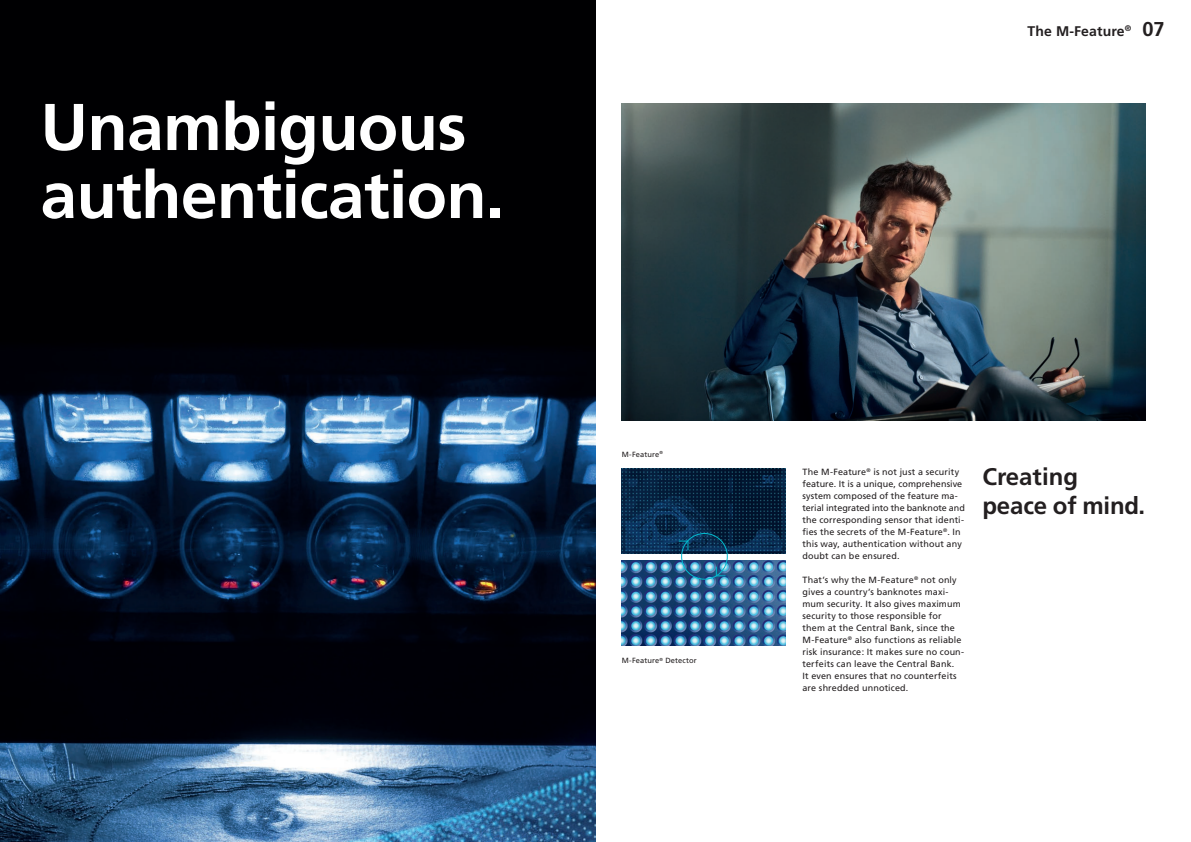
<style>
.page{position:relative;width:1191px;height:842px;background:#fff}
.page>*{position:absolute;margin:0;border:0;box-sizing:border-box;transform-origin:0 0}
.t1{font:700 66px/68px "Frutiger";letter-spacing:-.01em;color:#fff}
.t2{font:700 24px/28.8px "Frutiger";letter-spacing:-.005em;color:#231f20}
.t3{font:700 20px "Frutiger";color:#231f20}
.t4{font:700 14px "Frutiger";letter-spacing:.01em;color:#231f20}
.t5{font:9px/12px "Frutiger";letter-spacing:.015em;color:#231f20}
.t6{font:7.5px "Frutiger";letter-spacing:.015em;color:#231f20}
</style>
<div class="page">
<img style="left:0;top:0;width:595px;height:842px">
<img style="left:622px;top:468px;width:163px;height:86px">
<img style="left:622px;top:560px;width:163px;height:86px">
<svg style="left:715px;top:566px;width:11px;height:11px"></svg>
<div style="left:681px;top:533px;width:47px;height:47px;border:1px solid #03bace;border-radius:50%"></div>
<svg style="left:678px;top:540px;width:11px;height:11px"></svg>
<img style="left:622px;top:104px;width:523px;height:316px">
<h1 class="t1" style="left:40px;top:92px;width:465px">Unambiguous authentication.</h1>
<h3 class="t4" style="left:1027px;top:23px;width:105px">The M-Feature<sup>®</sup></h3>
<h3 class="t3" style="left:1142px;top:17px;width:24px">07</h3>
<p class="t6" style="left:622px;top:450px;width:43px">M-Feature<sup>®</sup></p>
<p class="t6" style="left:622px;top:656px;width:76px">M-Feature<sup>®</sup> Detector</p>
<p class="t5" style="left:802px;top:466px;width:164px">The M-Feature<sup>®</sup> is not just a security feature. It is a unique, comprehensive system composed of the feature ma&shy;terial integrated into the banknote and the corresponding sensor that identi&shy;fies the secrets of the M-Feature<sup>®</sup>. In this way, authentication without any doubt can be ensured.</p>
<p class="t5" style="left:802px;top:574px;width:163px">That’s why the M-Feature<sup>®</sup> not only gives a country’s banknotes maxi&shy;mum security. It also gives maximum security to those responsible for them at the Central Bank, since the M-Feature<sup>®</sup> also functions as reliable risk insurance: It makes sure no coun&shy;terfeits can leave the Central Bank.<br>It even ensures that no counterfeits are shredded unnoticed.</p>
<h2 class="t2" style="left:982px;top:462px;width:164px">Creating peace of mind.</h2>
</div>
